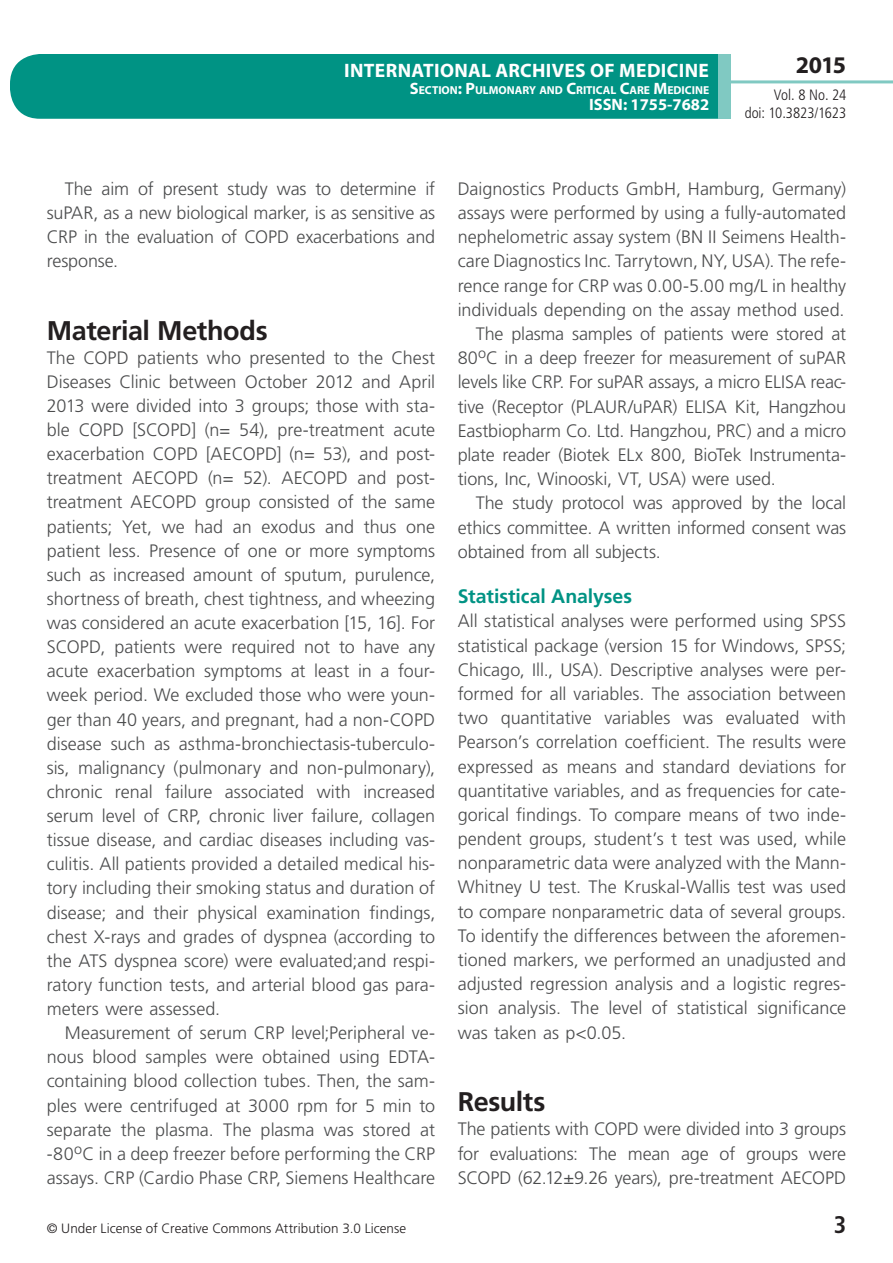
<style>
.page{position:relative;width:893px;height:1263px;background:#fff}
.page>*{position:absolute;margin:0;border:0;box-sizing:border-box;transform-origin:0 0}
.t1{font:700 27px "Frutiger LT Std";letter-spacing:-.015em;color:#231f20}
.t2{font:700 24px "Myriad Pro";color:#231f20}
.t3{font:700 condensed 24px "Frutiger LT Std";color:#231f20}
.t4{font:700 19.5px "Myriad Pro";letter-spacing:.02em;color:#fff}
.t5{font:700 19.5px "Frutiger LT Std";letter-spacing:-.005em;color:#009384}
.t6{font:300 18px/24.2px "Frutiger LT Std";letter-spacing:-.005em;color:#4b4c4d;text-align:justify}
.t7{font:700 16.5px "Myriad Pro";color:#fff}
.t8{font:300 condensed 15px/18px "Frutiger LT Std";color:#231f20;text-align:right}
.t9{font:300 13.5px "Frutiger LT Std";letter-spacing:.005em;color:#231f20}
.t10{font:700 11.55px "Myriad Pro";color:#fff}
.s1{font-size:16.5px}
</style>
<div class="page">
<div style="left:10px;top:54px;width:775px;height:65px;background:#009384;border-radius:30px"></div>
<div style="left:732px;top:0;width:161px;height:157px;background:#fff"></div>
<hr style="left:730px;top:80px;width:163px;height:3px;background:#80c9c2">
<div style="left:718px;top:54px;width:13px;height:65px;background:#80c9c2"></div>
<p class="t4" style="left:344px;top:58px;width:366px">INTERNATIONAL ARCHIVES OF MEDICINE</p>
<p class="t10" style="left:410px;top:82px;width:301px"><span class="s1">S</span>ECTION<span class="s1">: P</span>ULMONARY AND <span class="s1">C</span>RITICAL <span class="s1">C</span>ARE <span class="s1">M</span>EDICINE</p>
<p class="t7" style="left:589px;top:94px;width:122px">ISSN : 1755-7682</p>
<h2 class="t2" style="left:796px;top:49px;width:52px">2015</h2>
<p class="t8" style="left:745px;top:86px;width:103px">Vol. 8 No. 24<br>doi: 10.3823/1623</p>
<p class="t6" style="left:47px;top:177px;width:390px;text-indent:18px">The aim of present study was to determine if suPAR, as a new biological marker, is as sensitive as CRP in the evaluation of COPD exacerbations and response.</p>
<h1 class="t1" style="left:47px;top:314px;width:222px">Material Methods</h1>
<p class="t6" style="left:47px;top:346px;width:390px">The COPD patients who presented to the Chest Diseases Clinic between October 2012 and April 2013 were divided into 3 groups; those with sta&shy;ble COPD [SCOPD] (n= 54), pre-treatment acute exacerbation COPD [AECOPD] (n= 53), and post&shy;treatment AECOPD (n= 52). AECOPD and post&shy;treatment AECOPD group consisted of the same patients; Yet, we had an exodus and thus one patient less. Presence of one or more symptoms such as increased amount of sputum, purulence, shortness of breath, chest tightness, and wheezing was considered an acute exacerbation [15, 16]. For SCOPD, patients were required not to have any acute exacerbation symptoms at least in a four&shy;week period. We excluded those who were youn&shy;ger than 40 years, and pregnant, had a non-COPD disease such as asthma-bronchiectasis-tuberculo&shy;sis, malignancy (pulmonary and non-pulmonary), chronic renal failure associated with increased serum level of CRP, chronic liver failure, collagen tissue disease, and cardiac diseases including vas&shy;culitis. All patients provided a detailed medical his&shy;tory including their smoking status and duration of disease; and their physical examination findings, chest X-rays and grades of dyspnea (according to the ATS dyspnea score) were evaluated;and respi&shy;ratory function tests, and arterial blood gas para&shy;meters were assessed.</p>
<p class="t6" style="left:47px;top:1021px;width:390px;text-indent:18px">Measurement of serum CRP level;Peripheral ve&shy;nous blood samples were obtained using EDTA&shy;containing blood collection tubes. Then, the sam&shy;ples were centrifuged at 3000 rpm for 5 min to separate the plasma. The plasma was stored at -80<sup>o</sup>C in a deep freezer before performing the CRP assays. CRP (Cardio Phase CRP, Siemens Healthcare</p>
<p class="t6" style="left:458px;top:177px;width:390px">Daignostics Products GmbH, Hamburg, Germany)</p>
<p class="t6" style="left:458px;top:201px;width:390px">assays were performed by using a fully-automated</p>
<p class="t6" style="left:458px;top:225px;width:390px">nephelometric assay system (BN II Seimens Health-</p>
<p class="t6" style="left:458px;top:249px;width:390px">care Diagnostics Inc. Tarrytown, NY, USA). The refe-</p>
<p class="t6" style="left:458px;top:274px;width:390px">rence range for CRP was 0.00-5.00 mg/L in healthy</p>
<p class="t6" style="left:458px;top:298px;width:388px">individuals depending on the assay method used.</p>
<p class="t6" style="left:476px;top:322px;width:372px">The plasma samples of patients were stored at</p>
<p class="t6" style="left:458px;top:346px;width:390px">80<sup>o</sup>C in a deep freezer for measurement of suPAR</p>
<p class="t6" style="left:458px;top:370px;width:390px">levels like CRP. For suPAR assays, a micro ELISA reac-</p>
<p class="t6" style="left:458px;top:395px;width:390px">tive (Receptor (PLAUR/uPAR) ELISA Kit, Hangzhou</p>
<p class="t6" style="left:458px;top:419px;width:390px">Eastbiopharm Co. Ltd. Hangzhou, PRC) and a micro</p>
<p class="t6" style="left:458px;top:443px;width:390px">plate reader (Biotek ELx 800, BioTek Instrumenta-</p>
<p class="t6" style="left:458px;top:467px;width:319px">tions, Inc, Winooski, VT, USA) were used.</p>
<p class="t6" style="left:476px;top:491px;width:372px">The study protocol was approved by the local</p>
<p class="t6" style="left:458px;top:515px;width:390px">ethics committee. A written informed consent was</p>
<p class="t6" style="left:458px;top:540px;width:205px">obtained from all subjects.</p>
<p class="t5" style="left:458px;top:585px;width:176px">Statistical Analyses</p>
<p class="t6" style="left:458px;top:609px;width:390px">All statistical analyses were performed using SPSS statistical package (version 15 for Windows, SPSS; Chicago, Ill., USA). Descriptive analyses were per&shy;formed for all variables. The association between two quantitative variables was evaluated with Pearson’s correlation coefficient. The results were expressed as means and standard deviations for quantitative variables, and as frequencies for cate&shy;gorical findings. To compare means of two inde&shy;pendent groups, student’s t test was used, while nonparametric data were analyzed with the Mann-Whitney U test. The Kruskal-Wallis test was used to compare nonparametric data of several groups.<br>To identify the differences between the aforemen&shy;tioned markers, we performed an unadjusted and adjusted regression analysis and a logistic regres&shy;sion analysis. The level of statistical significance was taken as p&lt;0.05.</p>
<h1 class="t1" style="left:458px;top:1086px;width:89px">Results</h1>
<p class="t6" style="left:458px;top:1117px;width:390px">The patients with COPD were divided into 3 groups for evaluations: The mean age of groups were SCOPD (62.12±9.26 years), pre-treatment AECOPD</p>
<p class="t9" style="left:47px;top:1220px;width:361px">© Under License of Creative Commons Attribution 3.0 License</p>
<h2 class="t3" style="left:834px;top:1210px;width:14px">3</h2>
</div>
